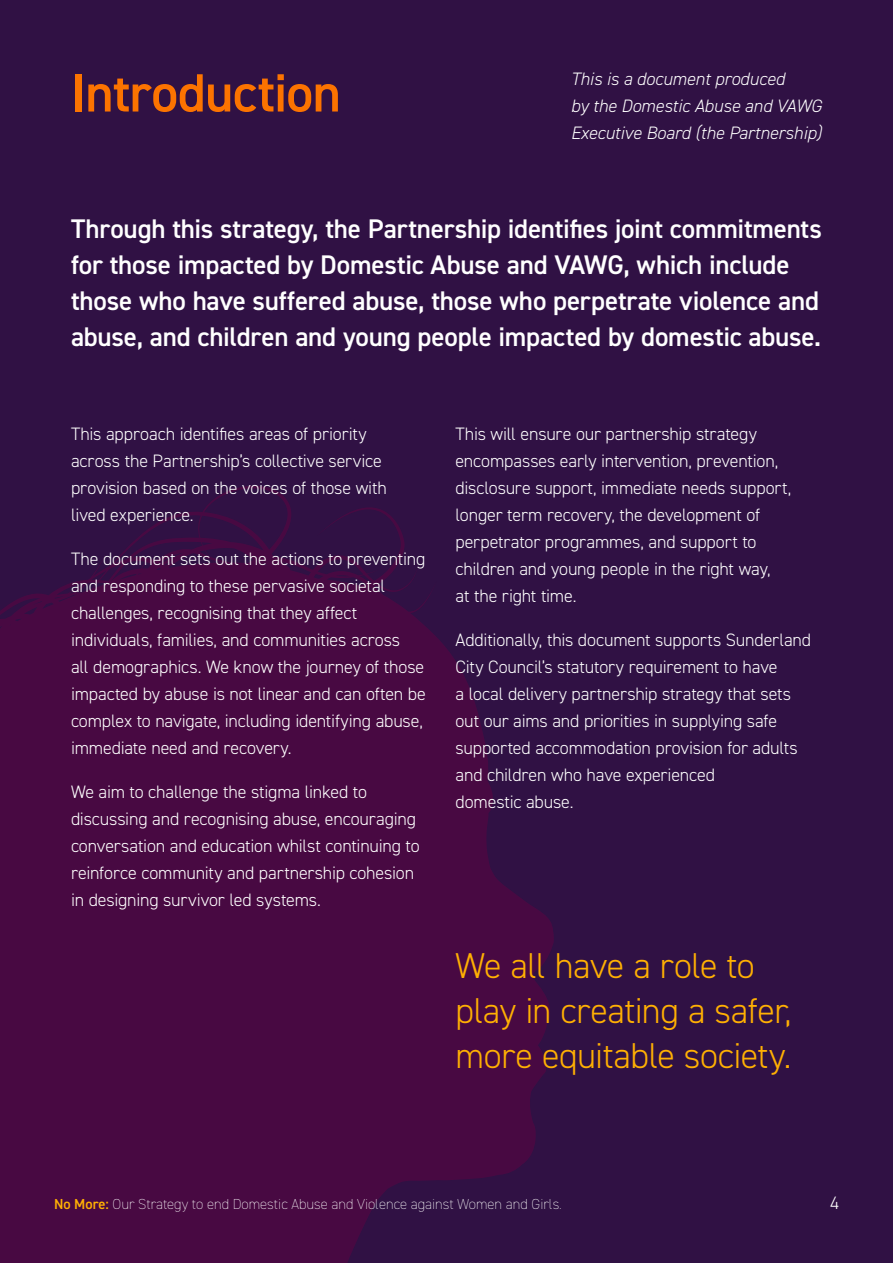
<style>
.page{position:relative;width:893px;height:1263px;background:#301144}
.page>*{position:absolute;margin:0;border:0;box-sizing:border-box;transform-origin:0 0}
.t1{font:600 54px "DIN2014";letter-spacing:-.015em;color:#fc7300}
.t2{font:300 36px/45px "DIN2014";letter-spacing:-.015em;color:#ffb003}
.t3{font:600 27px/36px "DIN2014";letter-spacing:-.01em;color:#fff}
.t4{font:300 18px/27px "DIN2014";letter-spacing:-.01em;color:#fff}
.t5{font:italic 300 18px/27px "DIN2014";color:#fff}
.t6{font:200 14.55px "DIN2014";color:#fff}
.s1{font-weight:600;color:#ffb003}
</style>
<div class="page">
<svg style="left:0;top:476px;width:554px;height:787px;background:#420a42"></svg>
<h1 class="t1" style="left:71px;top:57px;width:271px">Introduction</h1>
<p class="t5" style="left:571px;top:65px;width:252px">This is a document produced<br>by the Domestic Abuse and VAWG<br>Executive Board (the Partnership)</p>
<p class="t3" style="left:71px;top:210px;width:752px">Through this strategy, the Partnership identifies joint commitments for those impacted by Domestic Abuse and VAWG, which include those who have suffered abuse, those who perpetrate violence and abuse, and children and young people impacted by domestic abuse.</p>
<p class="t4" style="left:71px;top:420px;width:317px">This approach identifies areas of priority across the Partnership’s collective service provision based on the voices of those with lived experience.</p>
<p class="t4" style="left:71px;top:545px;width:356px">The document sets out the actions to preventing and responding to these pervasive societal challenges, recognising that they affect individuals, families, and communities across<br>all demographics. We know the journey of those impacted by abuse is not linear and can often be complex to navigate, including identifying abuse, immediate need and recovery.</p>
<p class="t4" style="left:71px;top:778px;width:350px">We aim to challenge the stigma linked to discussing and recognising abuse, encouraging conversation and education whilst continuing to reinforce community and partnership cohesion in designing survivor led systems.</p>
<p class="t4" style="left:455px;top:420px;width:337px">This will ensure our partnership strategy encompasses early intervention, prevention, disclosure support, immediate needs support, longer term recovery, the development of perpetrator programmes, and support to children and young people in the right way,<br>at the right time.</p>
<p class="t4" style="left:455px;top:626px;width:357px">Additionally, this document supports Sunderland City Council’s statutory requirement to have<br>a local delivery partnership strategy that sets out our aims and priorities in supplying safe supported accommodation provision for adults and children who have experienced<br>domestic abuse.</p>
<h2 class="t2" style="left:455px;top:943px;width:338px">We all have a role to play in creating a safer, more equitable society.</h2>
<p class="t6" style="left:54px;top:1195px;width:509px"><span class="s1">No More:</span> Our Strategy to end Domestic Abuse and Violence against Women and Girls.</p>
<p class="t4" style="left:830px;top:1189px;width:10px">4</p>
</div>
